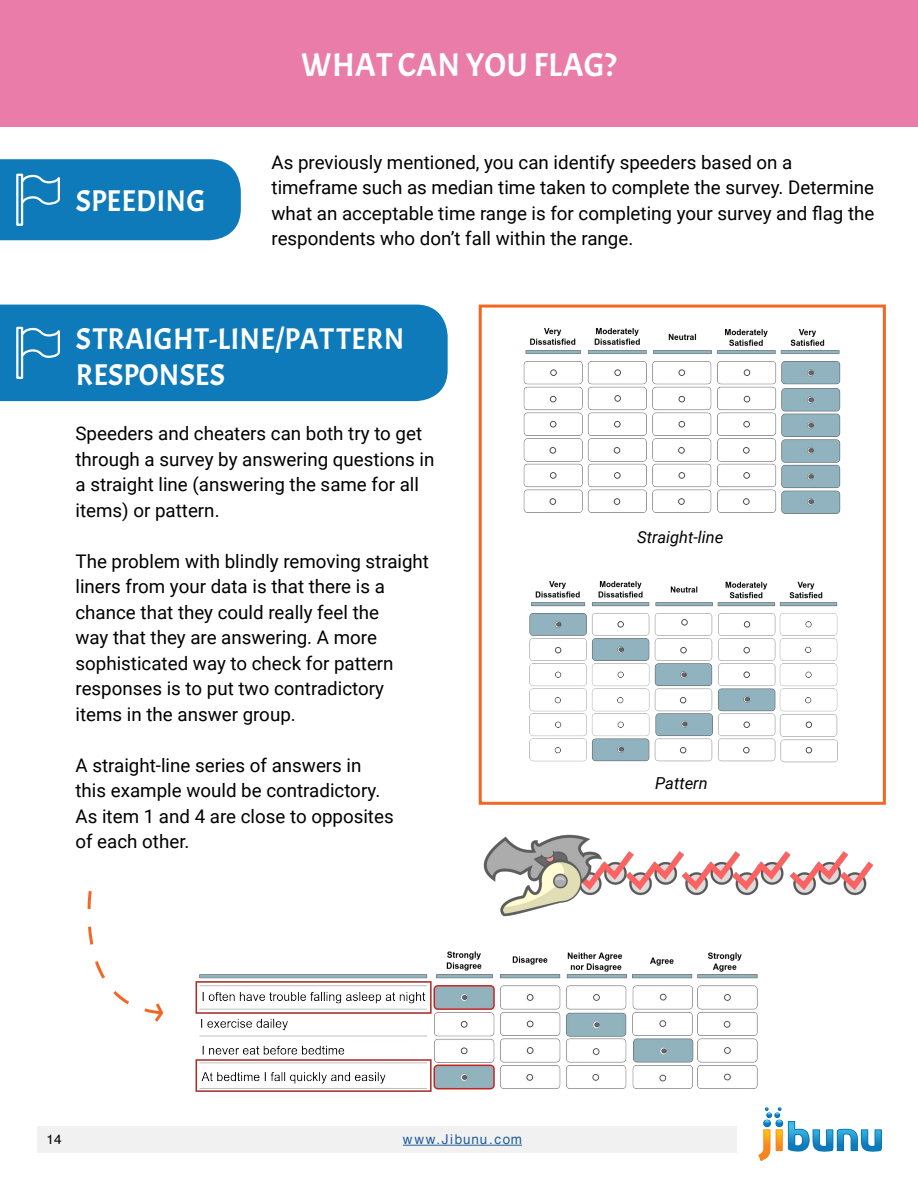
<style>
.page{position:relative;width:918px;height:1188px;background:#fff}
.page>*{position:absolute;margin:0;border:0;box-sizing:border-box;transform-origin:0 0}
.t1{font:33px "Acme";letter-spacing:.005em;color:#fff}
.t2{font:30px/36px "Acme";letter-spacing:.005em;color:#fff}
.t3{font:18.75px/25.5px "Roboto";color:#000}
.t4{font:italic 16.5px "Roboto";color:#000}
.t5{font:13.5px "Helvetica";letter-spacing:.12em;color:#215e9e}
.t6{font:13.5px "Helvetica";color:#000}
</style>
<div class="page">
<div style="left:37px;top:1126px;width:700px;height:26px;background:#efefef"></div>
<img style="left:759px;top:1107px;width:122px;height:54px">
<hr style="left:403px;top:1145px;width:119px;height:1px;background:#215e9e">
<div style="left:479px;top:305px;width:407px;height:500px;border:3px solid #f26724"></div>
<div style="left:0;top:0;width:918px;height:127px;background:#ea7ca9"></div>
<img style="left:523px;top:328px;width:318px;height:186px">
<img style="left:529px;top:581px;width:309px;height:182px">
<img style="left:195px;top:951px;width:563px;height:141px">
<svg style="left:87px;top:891px;width:76px;height:131px"></svg>
<img style="left:483px;top:834px;width:391px;height:83px">
<div style="left:0;top:159px;width:241px;height:81px;background:#0e7ab9"></div>
<div style="left:0;top:305px;width:448px;height:96px;background:#0e7ab9"></div>
<p class="t2" style="left:76px;top:183px;width:131px">SPEEDING</p>
<p class="t1" style="left:301px;top:45px;width:317px">WHAT CAN YOU FLAG?</p>
<p class="t3" style="left:272px;top:148px;width:604px">As previously mentioned, you can identify speeders based on a timeframe such as median time taken to complete the survey. Determine what an acceptable time range is for completing your survey and flag the respondents who don’t fall within the range.</p>
<p class="t2" style="left:76px;top:321px;width:330px">STRAIGHT-LINE/PATTERN<br>RESPONSES</p>
<p class="t3" style="left:75px;top:420px;width:360px">Speeders and cheaters can both try to get through a survey by answering questions in a straight line (answering the same for all items) or pattern.</p>
<p class="t3" style="left:75px;top:548px;width:355px">The problem with blindly removing straight liners from your data is that there is a chance that they could really feel the<br>way that they are answering. A more sophisticated way to check for pattern responses is to put two contradictory items in the answer group.</p>
<p class="t3" style="left:75px;top:752px;width:306px">A straight-line series of answers in this example would be contradictory.</p>
<p class="t3" style="left:75px;top:803px;width:320px">As item 1 and 4 are close to opposites of each other.</p>
<p class="t6" style="left:47px;top:1129px;width:17px">14</p>
<p class="t5" style="left:403px;top:1129px;width:121px">www.Jibunu.com</p>
<p class="t4" style="left:637px;top:526px;width:87px">Straight-line</p>
<p class="t4" style="left:655px;top:772px;width:54px">Pattern</p>
</div>
